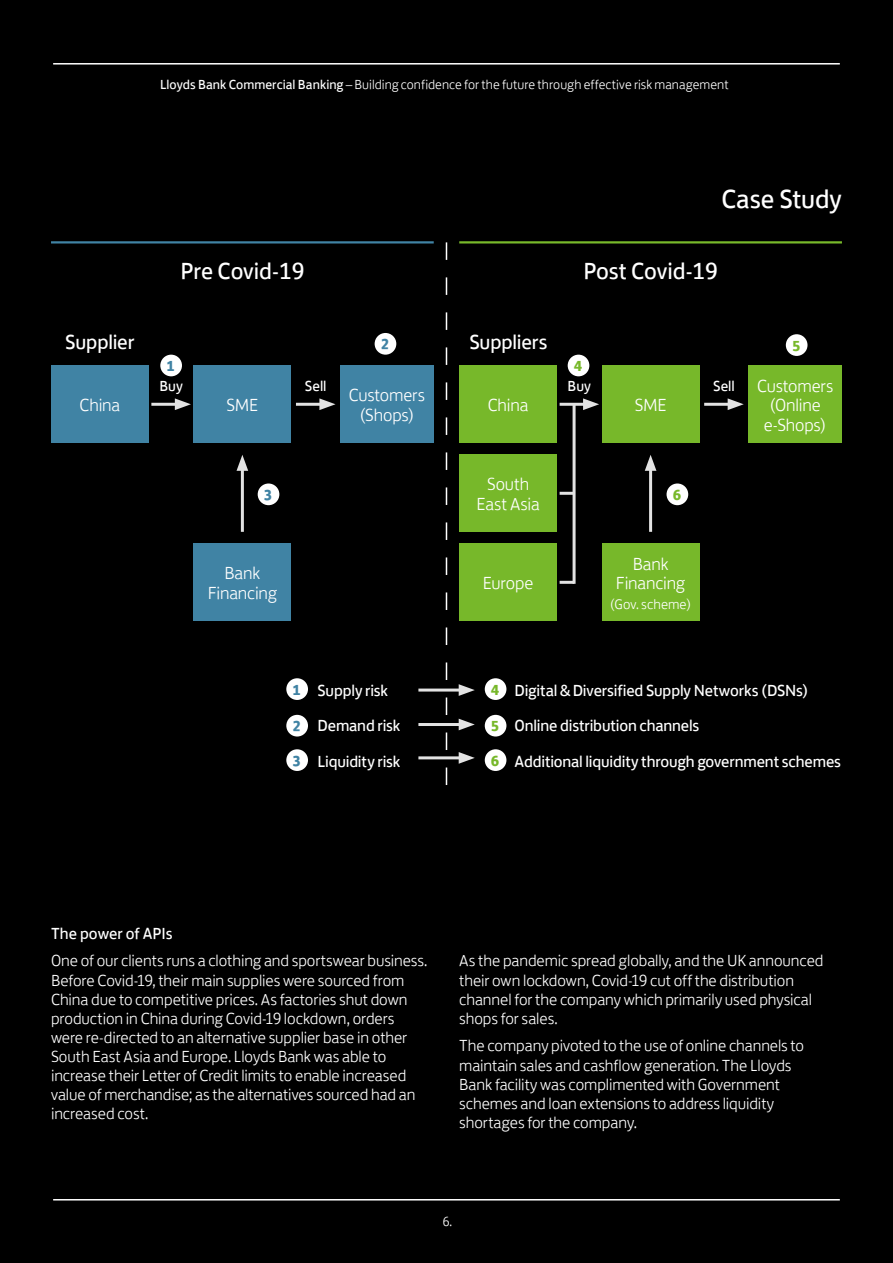
<style>
.page{position:relative;width:893px;height:1263px;background:#000}
.page>*{position:absolute;margin:0;border:0;box-sizing:border-box;transform-origin:0 0}
.t1{font:27px "Lloyds Bank Jack";color:#fff}
.t2{font:24px "Lloyds Bank Jack";color:#fff}
.t3{font:21px "Lloyds Bank Jack";letter-spacing:-.01em;color:#fff}
.t4{font:300 18px/19.5px "Lloyds Bank Jack";letter-spacing:-.01em;color:#fff;text-align:center}
.t5{font:300 16.5px/19px "Lloyds Bank Jack";letter-spacing:-.005em;color:#fff}
.t6{font:16.5px/35.5px "Lloyds Bank Jack";letter-spacing:-.01em;color:#fff}
.t7{font:15px "Lloyds Bank Jack";letter-spacing:.005em;color:#fff}
.t8{font:700 15px "Lloyds Bank Jack";color:#4083a4}
.t9{font:700 15px "Lloyds Bank Jack";color:#77b82a}
.t10{font:300 14.25px "Lloyds Bank Jack";letter-spacing:.005em;color:#fff}
.t11{font:300 13.5px "Lloyds Bank Jack";letter-spacing:.005em;color:#fff}
.s1{font-weight:400}
</style>
<div class="page">
<hr style="left:53px;top:63px;width:787px;height:2px;background:#fff">
<hr style="left:53px;top:1199px;width:787px;height:1px;background:#fff">
<svg style="left:446px;top:242px;width:1px;height:543px"></svg>
<div style="left:51px;top:366px;width:98px;height:77px;background:#4083a4"></div>
<div style="left:193px;top:366px;width:98px;height:77px;background:#4083a4"></div>
<div style="left:193px;top:544px;width:98px;height:77px;background:#4083a4"></div>
<div style="left:340px;top:366px;width:94px;height:77px;background:#4083a4"></div>
<div style="left:459px;top:366px;width:98px;height:77px;background:#77b82a"></div>
<div style="left:459px;top:455px;width:98px;height:77px;background:#77b82a"></div>
<div style="left:459px;top:544px;width:98px;height:77px;background:#77b82a"></div>
<div style="left:602px;top:366px;width:97px;height:77px;background:#77b82a"></div>
<div style="left:602px;top:544px;width:97px;height:77px;background:#77b82a"></div>
<div style="left:748px;top:366px;width:94px;height:77px;background:#77b82a"></div>
<hr style="left:459px;top:241px;width:383px;height:2px;background:#77b82a">
<hr style="left:51px;top:241px;width:383px;height:2px;background:#4083a4">
<hr style="left:418px;top:688px;width:46px;height:3px;background:#e3e3e3">
<svg style="left:459px;top:684px;width:16px;height:12px"></svg>
<hr style="left:418px;top:723px;width:46px;height:3px;background:#e3e3e3">
<svg style="left:459px;top:719px;width:16px;height:11px"></svg>
<hr style="left:418px;top:756px;width:46px;height:3px;background:#e3e3e3">
<svg style="left:459px;top:752px;width:16px;height:12px"></svg>
<hr style="left:151px;top:403px;width:30px;height:3px;background:#e3e3e3">
<svg style="left:175px;top:398px;width:16px;height:12px"></svg>
<hr style="left:560px;top:403px;width:29px;height:3px;background:#e3e3e3">
<svg style="left:583px;top:398px;width:16px;height:12px"></svg>
<hr style="left:560px;top:492px;width:14px;height:3px;background:#e3e3e3">
<hr style="left:560px;top:581px;width:14px;height:3px;background:#e3e3e3">
<hr style="left:296px;top:403px;width:29px;height:3px;background:#e3e3e3">
<svg style="left:319px;top:398px;width:16px;height:12px"></svg>
<hr style="left:704px;top:403px;width:29px;height:3px;background:#e3e3e3">
<svg style="left:728px;top:398px;width:16px;height:12px"></svg>
<hr style="left:241px;top:465px;width:3px;height:67px;background:#e3e3e3">
<svg style="left:237px;top:455px;width:11px;height:16px"></svg>
<hr style="left:649px;top:465px;width:3px;height:67px;background:#e3e3e3">
<svg style="left:645px;top:455px;width:11px;height:16px"></svg>
<hr style="left:573px;top:404px;width:3px;height:180px;background:#e3e3e3">
<div style="left:160px;top:355px;width:22px;height:21px;background:#fff;border-radius:50%"></div>
<div style="left:375px;top:333px;width:21px;height:22px;background:#fff;border-radius:50%"></div>
<div style="left:258px;top:483px;width:21px;height:22px;background:#fff;border-radius:50%"></div>
<div style="left:286px;top:749px;width:22px;height:22px;background:#fff;border-radius:50%"></div>
<div style="left:666px;top:483px;width:22px;height:22px;background:#fff;border-radius:50%"></div>
<div style="left:286px;top:715px;width:22px;height:21px;background:#fff;border-radius:50%"></div>
<div style="left:485px;top:715px;width:21px;height:21px;background:#fff;border-radius:50%"></div>
<div style="left:286px;top:678px;width:22px;height:22px;background:#fff;border-radius:50%"></div>
<div style="left:485px;top:678px;width:21px;height:22px;background:#fff;border-radius:50%"></div>
<div style="left:786px;top:334px;width:21px;height:22px;background:#fff;border-radius:50%"></div>
<div style="left:568px;top:355px;width:21px;height:21px;background:#fff;border-radius:50%"></div>
<div style="left:485px;top:749px;width:21px;height:22px;background:#fff;border-radius:50%"></div>
<p class="t11" style="left:160px;top:74px;width:570px"><span class="s1">Lloyds Bank Commercial Banking</span> – Building confidence for the future through effective risk management</p>
<h1 class="t1" style="left:721px;top:177px;width:122px">Case Study</h1>
<p class="t3" style="left:65px;top:325px;width:71px">Supplier</p>
<h2 class="t2" style="left:180px;top:251px;width:125px">Pre Covid-19</h2>
<h2 class="t2" style="left:583px;top:251px;width:136px">Post Covid-19</h2>
<p class="t8" style="left:167px;top:353px;width:10px">1</p>
<p class="t8" style="left:381px;top:332px;width:10px">2</p>
<p class="t3" style="left:469px;top:325px;width:80px">Suppliers</p>
<p class="t9" style="left:574px;top:353px;width:10px">4</p>
<p class="t7" style="left:159px;top:374px;width:25px">Buy</p>
<p class="t7" style="left:305px;top:374px;width:23px">Sell</p>
<p class="t7" style="left:568px;top:374px;width:25px">Buy</p>
<p class="t7" style="left:713px;top:374px;width:23px">Sell</p>
<p class="t4" style="left:349px;top:384px;width:78px">Customers (Shops)</p>
<p class="t4" style="left:488px;top:393px;width:42px">China</p>
<p class="t4" style="left:80px;top:393px;width:42px">China</p>
<p class="t4" style="left:226px;top:393px;width:33px">SME</p>
<p class="t4" style="left:635px;top:393px;width:33px">SME</p>
<p class="t8" style="left:264px;top:482px;width:10px">3</p>
<p class="t4" style="left:208px;top:562px;width:71px">Bank<br>Financing</p>
<p class="t4" style="left:477px;top:473px;width:65px">South<br>East Asia</p>
<p class="t4" style="left:483px;top:571px;width:52px">Europe</p>
<p class="t9" style="left:673px;top:482px;width:10px">6</p>
<p class="t4" style="left:616px;top:552px;width:71px">Bank<br>Financing</p>
<p class="t10" style="left:610px;top:592px;width:83px">(Gov. scheme)</p>
<p class="t9" style="left:792px;top:333px;width:10px">5</p>
<p class="t4" style="left:757px;top:374px;width:78px">Customers (Online e-Shops)</p>
<p class="t6" style="left:317px;top:671px;width:84px">Supply risk<br>Demand risk<br>Liquidity risk</p>
<p class="t6" style="left:514px;top:671px;width:328px">Digital &amp; Diversified Supply Networks (DSNs)<br>Online distribution channels<br>Additional liquidity through government schemes</p>
<p class="t8" style="left:293px;top:677px;width:10px">1</p>
<p class="t9" style="left:491px;top:677px;width:10px">4</p>
<p class="t8" style="left:293px;top:713px;width:10px">2</p>
<p class="t9" style="left:491px;top:713px;width:10px">5</p>
<p class="t8" style="left:293px;top:748px;width:10px">3</p>
<p class="t9" style="left:491px;top:748px;width:10px">6</p>
<p class="t6" style="left:51px;top:914px;width:123px">The power of APIs</p>
<p class="t5" style="left:51px;top:950px;width:378px">One of our clients runs a clothing and sportswear business.<br>Before Covid-19, their main supplies were sourced from China due to competitive prices. As factories shut down production in China during Covid-19 lockdown, orders were re-directed to an alternative supplier base in other South East Asia and Europe. Lloyds Bank was able to increase their Letter of Credit limits to enable increased value of merchandise; as the alternatives sourced had an increased cost.</p>
<p class="t5" style="left:459px;top:950px;width:366px">As the pandemic spread globally, and the UK announced their own lockdown, Covid-19 cut off the distribution channel for the company which primarily used physical shops for sales.</p>
<p class="t5" style="left:459px;top:1035px;width:346px">The company pivoted to the use of online channels to maintain sales and cashflow generation. The Lloyds Bank facility was complimented with Government schemes and loan extensions to address liquidity shortages for the company.</p>
<p class="t11" style="left:443px;top:1211px;width:11px">6.</p>
</div>
